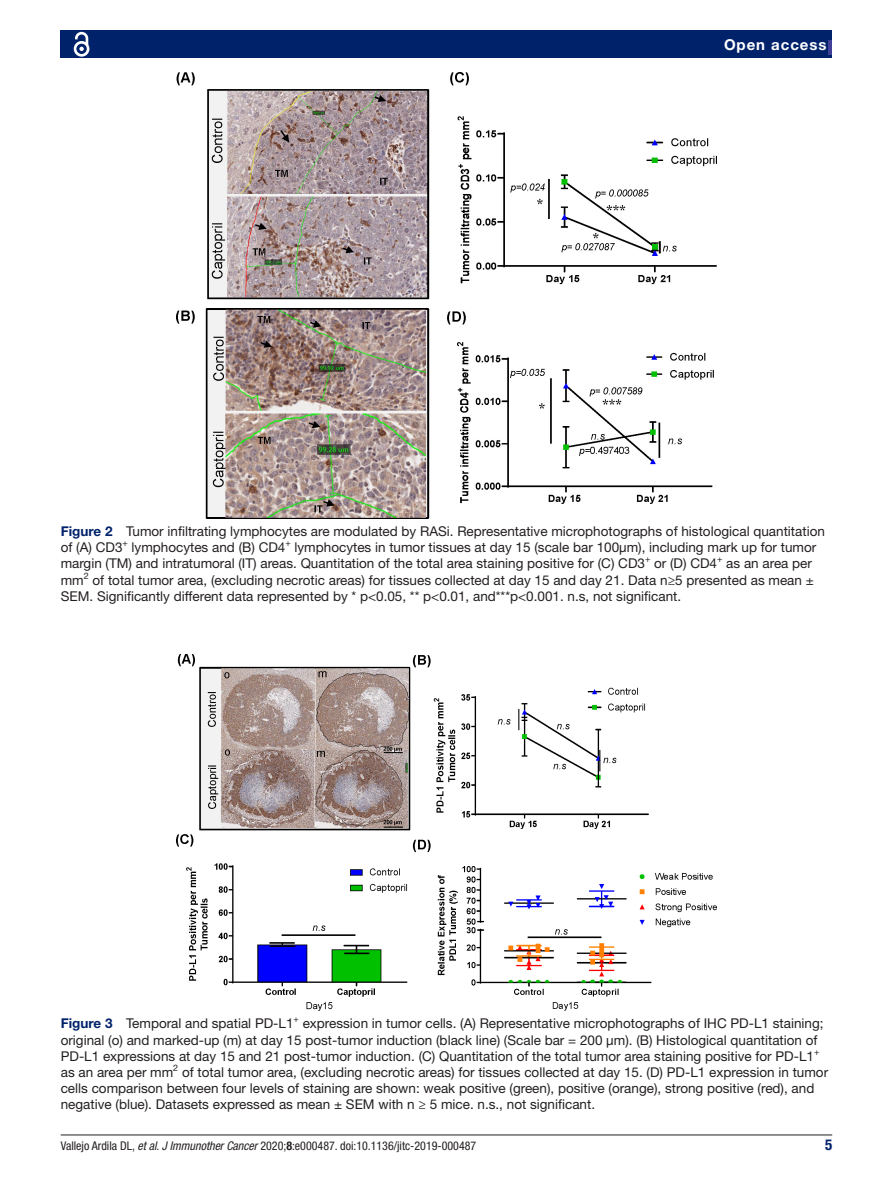
<style>
.page{position:relative;width:893px;height:1191px;background:#fff}
.page>*{position:absolute;margin:0;border:0;box-sizing:border-box;transform-origin:0 0}
.t1{font:700 15px "Helvetica Neue LT Std";letter-spacing:.065em;color:#fff}
.t2{font:700 condensed 15px "Helvetica Neue LT Std";color:#00226b}
.t3{font:13.5px/16.2px "Helvetica Neue LT Std";color:#231f20}
.t4{font:condensed 12px "Helvetica Neue LT Std";color:#231f20}
.t5{font:9px "Helvetica Neue LT Std";color:#231f20}
.s1{font-weight:700;color:#00226b}
.s2{font-style:italic}
.s3{font-weight:700}
</style>
<div class="page">
<hr style="left:61px;top:1134px;width:771px;height:1px;background:#231f20">
<div style="left:61px;top:31px;width:771px;height:27px;background:#00226b"></div>
<hr style="left:828px;top:40px;width:4px;height:15px;background:#414099">
<svg style="left:73px;top:31px;width:17px;height:26px"></svg>
<img style="left:176px;top:655px;width:540px;height:355px">
<img style="left:176px;top:73px;width:540px;height:445px">
<p class="t1" style="left:724px;top:35px;width:104px">Open access</p>
<p class="t3" style="left:61px;top:523px;width:766px"><span class="s1">Figure 2</span> Tumor infiltrating lymphocytes are modulated by RASi. Representative microphotographs of histological quantitation of (A) CD3<sup>+</sup> lymphocytes and (B) CD4<sup>+</sup> lymphocytes in tumor tissues at day 15 (scale bar 100µm), including mark up for tumor margin (TM) and intratumoral (IT) areas. Quantitation of the total area staining positive for (C) CD3<sup>+</sup> or (D) CD4</p>
<p class="t5" style="left:717px;top:554px;width:7px">+</p>
<p class="t3" style="left:61px;top:555px;width:755px;text-indent:665px">as an area per mm<sup>2</sup> of total tumor area, (excluding necrotic areas) for tissues collected at day 15 and day 21. Data n≥5 presented as mean ±<br>SEM. Significantly different data represented by * p&lt;0.05, ** p&lt;0.01, and***p&lt;0.001. n.s, not significant.</p>
<p class="t3" style="left:61px;top:1015px;width:234px"><span class="s1">Figure 3</span> Temporal and spatial PD-L1</p>
<p class="t5" style="left:294px;top:1013px;width:7px">+</p>
<p class="t3" style="left:61px;top:1015px;width:764px;text-indent:242px">expression in tumor cells. (A) Representative microphotographs of IHC PD-L1 staining; original (o) and marked-up (m) at day 15 post-tumor induction (black line) (Scale bar = 200 µm). (B) Histological quantitation of PD-L1 expressions at day 15 and 21 post-tumor induction. (C) Quantitation of the total tumor area staining positive for PD-L1<sup>+ </sup>as an area per mm</p>
<p class="t5" style="left:173px;top:1062px;width:6px">2</p>
<p class="t3" style="left:61px;top:1063px;width:769px;text-indent:121px">of total tumor area, (excluding necrotic areas) for tissues collected at day 15. (D) PD-L1 expression in tumor cells comparison between four levels of staining are shown: weak positive (green), positive (orange), strong positive (red), and negative (blue). Datasets expressed as mean ± SEM with n ≥ 5 mice. n.s., not significant.</p>
<p class="t4" style="left:61px;top:1138px;width:417px">Vallejo Ardila DL, <span class="s2">et al</span>. <span class="s2">J Immunother Cancer</span> 2020;<span class="s3">8</span>:e000487. doi:10.1136/jitc-2019-000487</p>
<p class="t2" style="left:825px;top:1135px;width:9px">5</p>
</div>
